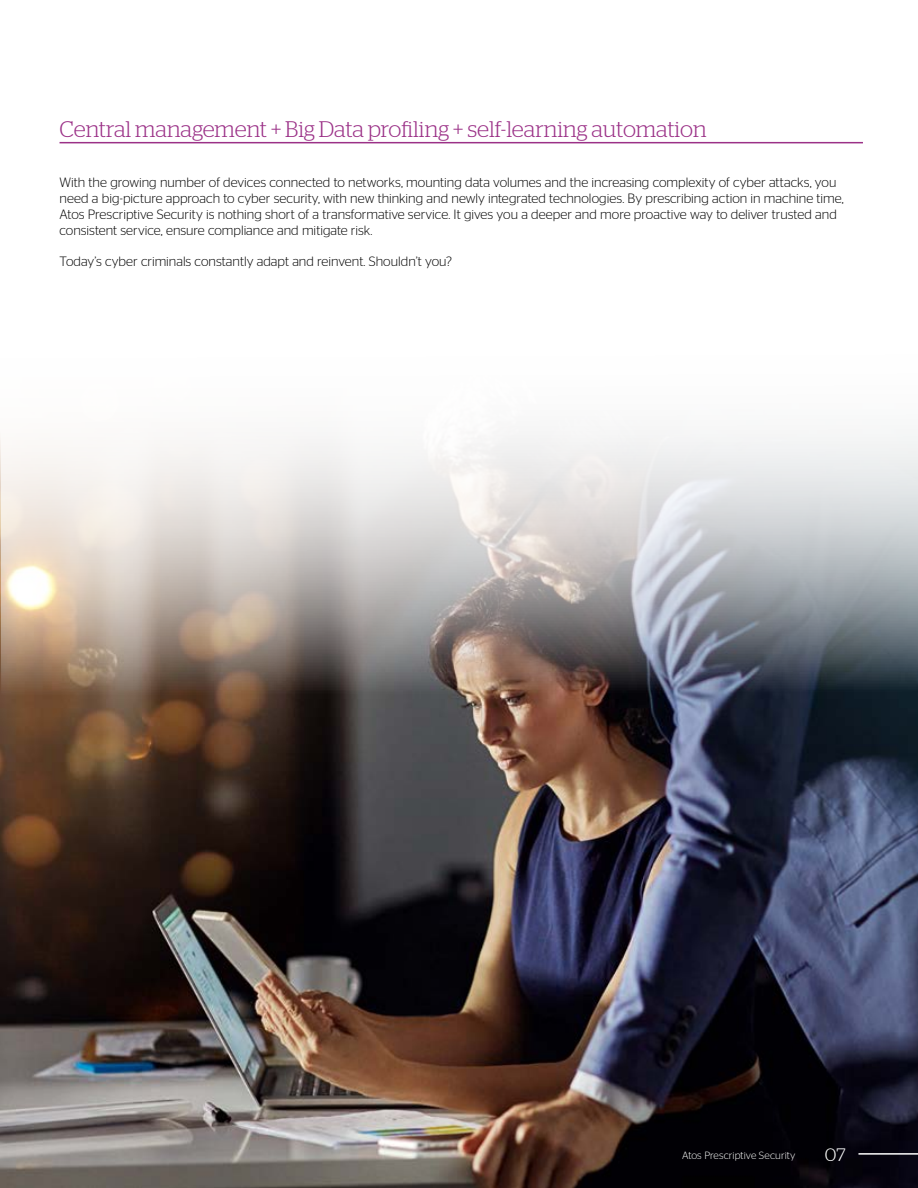
<style>
.page{position:relative;width:918px;height:1188px;background:#fff}
.page>*{position:absolute;margin:0;border:0;box-sizing:border-box;transform-origin:0 0}
.t1{font:300 22.5px "Stag";color:#9b3187}
.t2{font:300 18px "Stag";color:#fff}
.t3{font:300 13.5px/16.2px "Stag Sans";color:#000}
.t4{font:300 10.5px "Stag Sans";letter-spacing:.005em;color:#fff}
</style>
<div class="page">
<hr style="left:60px;top:142px;width:803px;height:1px;background:#9b3187">
<img style="left:0;top:696px;width:918px;height:492px">
<img style="left:0;top:434px;width:918px;height:262px">
<hr style="left:858px;top:1153px;width:60px;height:2px;background:#fff">
<h1 class="t1" style="left:60px;top:116px;width:649px">Central management + Big Data profiling + self-learning automation</h1>
<p class="t3" style="left:60px;top:174px;width:786px">With the growing number of devices connected to networks, mounting data volumes and the increasing complexity of cyber attacks, you need a big-picture approach to cyber security, with new thinking and newly integrated technologies. By prescribing action in machine time, Atos Prescriptive Security is nothing short of a transformative service. It gives you a deeper and more proactive way to deliver trusted and consistent service, ensure compliance and mitigate risk.</p>
<p class="t3" style="left:60px;top:253px;width:394px">Today’s cyber criminals constantly adapt and reinvent. Shouldn’t you?</p>
<p class="t4" style="left:682px;top:1149px;width:115px">Atos Prescriptive Security</p>
<h2 class="t2" style="left:825px;top:1145px;width:22px">07</h2>
</div>
